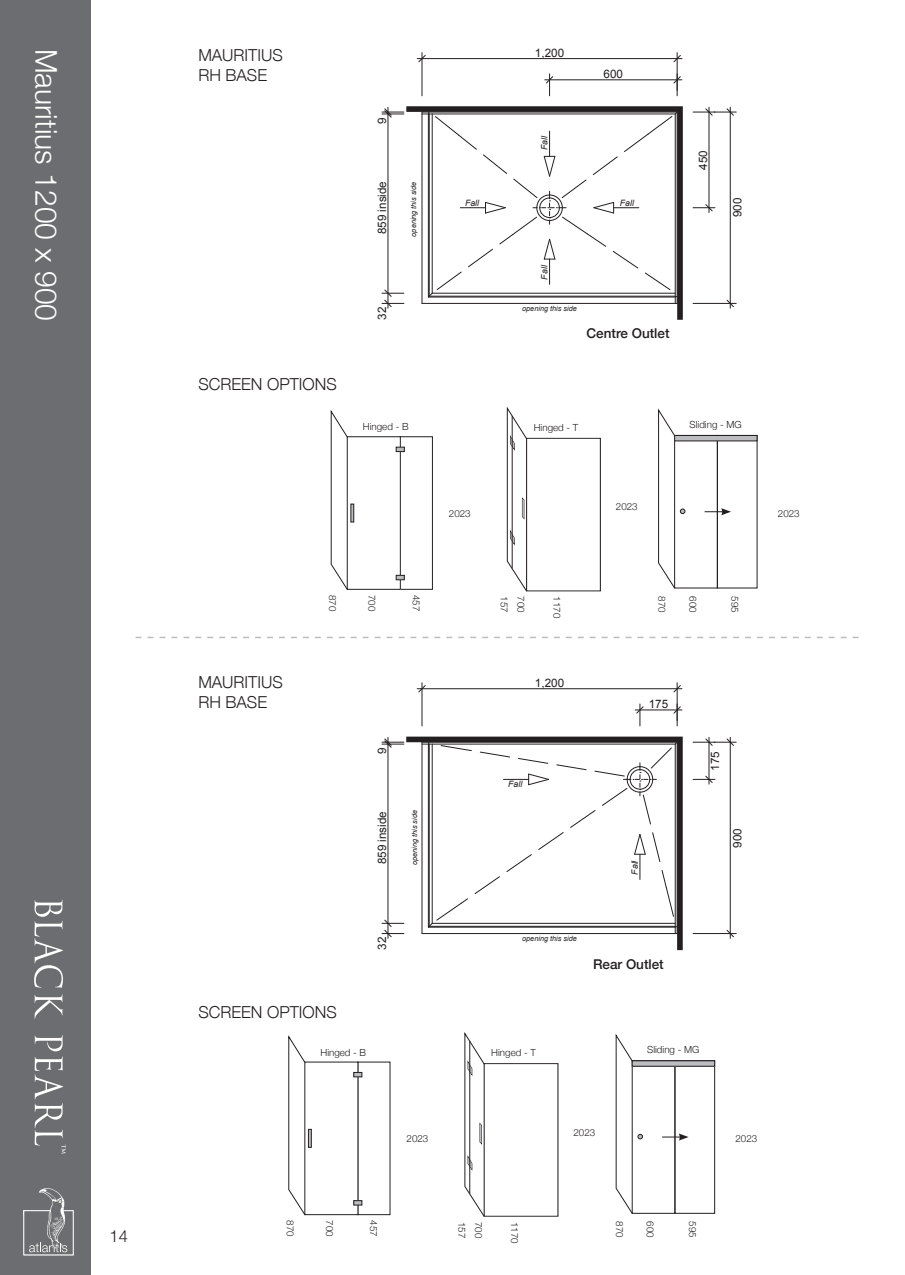
<style>
.page{position:relative;width:905px;height:1275px;background:#fff}
.page>*{position:absolute;margin:0;border:0;box-sizing:border-box;transform-origin:0 0}
.t1{font:300 30px "Helvetica Neue";color:#fff}
.t2{font:300 16.5px/19.8px "Helvetica Neue";color:#231f20}
.t3{font:500 13.5px "Helvetica Neue";color:#231f20}
.t4{font:11.7px "Arial";color:#231f20}
.t5{font:11.7px "Arial";color:#231f20}
.t6{font:300 9.75px "Helvetica Neue";color:#231f20}
.t7{font:italic 8.7px "Arial";color:#231f20}
.t8{font:italic 7.35px "Arial";color:#231f20}
.s1{font-style:inherit}
</style>
<div class="page">
<div style="left:0;top:0;width:91px;height:1275px;background:#6c6d70"></div>
<svg style="left:23px;top:1188px;width:51px;height:68px"></svg>
<svg style="left:34px;top:900px;width:29px;height:88px"></svg>
<svg style="left:35px;top:995px;width:27px;height:24px"></svg>
<svg style="left:35px;top:1035px;width:31px;height:119px"></svg>
<hr style="left:709px;top:112px;width:1px;height:100px;background:#231f20">
<svg style="left:693px;top:204px;width:22px;height:8px"></svg>
<hr style="left:550px;top:80px;width:132px;height:1px;background:#231f20">
<svg style="left:673px;top:74px;width:8px;height:22px"></svg>
<svg style="left:545px;top:74px;width:8px;height:22px"></svg>
<hr style="left:730px;top:112px;width:1px;height:196px;background:#231f20">
<svg style="left:726px;top:299px;width:8px;height:8px"></svg>
<hr style="left:693px;top:303px;width:43px;height:1px;background:#231f20">
<svg style="left:693px;top:107px;width:43px;height:9px"></svg>
<hr style="left:422px;top:58px;width:260px;height:1px;background:#231f20">
<svg style="left:673px;top:55px;width:8px;height:8px"></svg>
<svg style="left:417px;top:55px;width:9px;height:8px"></svg>
<hr style="left:677px;top:53px;width:1px;height:37px;background:#231f20">
<hr style="left:422px;top:53px;width:1px;height:43px;background:#231f20">
<hr style="left:388px;top:114px;width:1px;height:179px;background:#231f20">
<svg style="left:382px;top:289px;width:19px;height:19px"></svg>
<svg style="left:382px;top:107px;width:19px;height:11px"></svg>
<svg style="left:401px;top:106px;width:282px;height:214px"></svg>
<svg style="left:404px;top:736px;width:279px;height:215px"></svg>
<svg style="left:428px;top:743px;width:249px;height:184px"></svg>
<hr style="left:432px;top:744px;width:1px;height:179px;background:#231f20">
<hr style="left:429px;top:926px;width:246px;height:1px;background:#231f20">
<hr style="left:432px;top:923px;width:243px;height:1px;background:#231f20">
<hr style="left:428px;top:927px;width:247px;height:1px;background:#231f20">
<hr style="left:429px;top:744px;width:1px;height:182px;background:#231f20">
<hr style="left:428px;top:744px;width:1px;height:183px;background:#231f20">
<hr style="left:422px;top:744px;width:253px;height:1px;background:#231f20">
<hr style="left:675px;top:744px;width:1px;height:189px;background:#231f20">
<hr style="left:677px;top:742px;width:1px;height:191px;background:#231f20">
<hr style="left:422px;top:742px;width:255px;height:1px;background:#231f20">
<hr style="left:422px;top:742px;width:1px;height:191px;background:#231f20">
<hr style="left:422px;top:933px;width:255px;height:1px;background:#231f20">
<hr style="left:422px;top:688px;width:260px;height:1px;background:#231f20">
<svg style="left:673px;top:685px;width:8px;height:8px"></svg>
<svg style="left:417px;top:685px;width:9px;height:8px"></svg>
<hr style="left:677px;top:683px;width:1px;height:38px;background:#231f20">
<hr style="left:422px;top:683px;width:1px;height:43px;background:#231f20">
<hr style="left:730px;top:742px;width:1px;height:196px;background:#231f20">
<svg style="left:726px;top:929px;width:8px;height:8px"></svg>
<hr style="left:693px;top:933px;width:43px;height:1px;background:#231f20">
<hr style="left:640px;top:710px;width:42px;height:1px;background:#231f20">
<svg style="left:673px;top:704px;width:8px;height:22px"></svg>
<svg style="left:635px;top:704px;width:9px;height:22px"></svg>
<hr style="left:709px;top:742px;width:1px;height:42px;background:#231f20">
<svg style="left:693px;top:775px;width:22px;height:8px"></svg>
<svg style="left:693px;top:737px;width:43px;height:9px"></svg>
<hr style="left:388px;top:744px;width:1px;height:179px;background:#231f20">
<svg style="left:382px;top:919px;width:22px;height:19px"></svg>
<svg style="left:382px;top:737px;width:22px;height:11px"></svg>
<div style="left:400px;top:436px;width:33px;height:154px;border:1px solid #231f20"></div>
<div style="left:347px;top:436px;width:54px;height:154px;border:1px solid #231f20"></div>
<div style="left:396px;top:447px;width:8px;height:5px;background:#bcbdc0"></div>
<div style="left:396px;top:447px;width:8px;height:5px;border:1px solid #231f20"></div>
<div style="left:396px;top:575px;width:8px;height:5px;background:#bcbdc0"></div>
<div style="left:396px;top:575px;width:8px;height:5px;border:1px solid #231f20"></div>
<div style="left:351px;top:504px;width:3px;height:18px;border:1px solid #231f20"></div>
<svg style="left:331px;top:410px;width:17px;height:180px"></svg>
<div style="left:674px;top:435px;width:44px;height:153px;border:1px solid #231f20"></div>
<svg style="left:705px;top:508px;width:26px;height:7px"></svg>
<div style="left:675px;top:435px;width:82px;height:6px;background:#bcbdc0"></div>
<div style="left:674px;top:435px;width:83px;height:6px;border:1px solid #231f20"></div>
<svg style="left:658px;top:408px;width:27px;height:181px"></svg>
<div style="left:526px;top:438px;width:75px;height:153px;border:1px solid #231f20"></div>
<svg style="left:507px;top:407px;width:20px;height:185px"></svg>
<hr style="left:512px;top:416px;width:1px;height:153px;background:#231f20">
<svg style="left:136px;top:637px;width:722px;height:1px"></svg>
<div style="left:354px;top:1072px;width:8px;height:5px;background:#bcbdc0"></div>
<div style="left:354px;top:1072px;width:8px;height:5px;border:1px solid #231f20"></div>
<div style="left:354px;top:1200px;width:8px;height:5px;background:#bcbdc0"></div>
<div style="left:354px;top:1200px;width:8px;height:5px;border:1px solid #231f20"></div>
<div style="left:308px;top:1129px;width:3px;height:18px;border:1px solid #231f20"></div>
<svg style="left:288px;top:1035px;width:18px;height:180px"></svg>
<div style="left:675px;top:1060px;width:40px;height:153px;border:1px solid #231f20"></div>
<div style="left:632px;top:1060px;width:43px;height:153px;border:1px solid #231f20"></div>
<svg style="left:662px;top:1133px;width:27px;height:7px"></svg>
<div style="left:632px;top:1061px;width:83px;height:5px;background:#bcbdc0"></div>
<div style="left:632px;top:1060px;width:83px;height:6px;border:1px solid #231f20"></div>
<svg style="left:616px;top:1034px;width:27px;height:180px"></svg>
<svg style="left:464px;top:1032px;width:21px;height:185px"></svg>
<hr style="left:469px;top:1041px;width:1px;height:153px;background:#231f20">
<h1 class="t1" style="left:70px;top:49px;width:274px;rotate:90deg">Mauritius 1200 x 900</h1>
<h2 class="t2" style="left:198px;top:45px;width:86px">MAURITIUS<br>RH BASE</h2>
<h2 class="t2" style="left:198px;top:373px;width:140px">SCREEN OPTIONS</h2>
<p class="t4" style="left:374px;top:124px;width:8px;rotate:-90deg">9</p>
<p class="t4" style="left:374px;top:234px;width:55px;rotate:-90deg">8<span class="s1">59</span> inside</p>
<p class="t8" style="left:409px;top:237px;width:56px;rotate:-90deg">opening this side</p>
<p class="t5" style="left:374px;top:320px;width:14px;rotate:-90deg">32</p>
<p class="t6" style="left:363px;top:419px;width:47px">Hinged - B</p>
<p class="t7" style="left:465px;top:197px;width:16px">Fall</p>
<p class="t4" style="left:535px;top:45px;width:31px">1,200</p>
<p class="t7" style="left:539px;top:150px;width:16px;rotate:-90deg">Fall</p>
<p class="t4" style="left:604px;top:66px;width:21px">600</p>
<p class="t7" style="left:620px;top:197px;width:16px">Fall</p>
<p class="t7" style="left:539px;top:279px;width:16px;rotate:-90deg">Fall</p>
<p class="t8" style="left:522px;top:304px;width:56px">opening this side</p>
<h3 class="t3" style="left:586px;top:322px;width:85px">Centre Outlet</h3>
<p class="t4" style="left:695px;top:170px;width:21px;rotate:-90deg">450</p>
<p class="t4" style="left:730px;top:217px;width:21px;rotate:-90deg">900</p>
<p class="t6" style="left:534px;top:419px;width:46px">Hinged - T</p>
<p class="t6" style="left:690px;top:417px;width:54px">Sliding - MG</p>
<p class="t6" style="left:616px;top:499px;width:23px">2023</p>
<p class="t6" style="left:449px;top:506px;width:23px">2023</p>
<p class="t6" style="left:778px;top:506px;width:23px">2023</p>
<h2 class="t2" style="left:198px;top:672px;width:86px">MAURITIUS<br>RH BASE</h2>
<p class="t6" style="left:341px;top:595px;width:18px;rotate:90deg">870</p>
<p class="t6" style="left:380px;top:595px;width:18px;rotate:90deg">700</p>
<p class="t6" style="left:424px;top:595px;width:18px;rotate:90deg">457</p>
<p class="t6" style="left:670px;top:596px;width:18px;rotate:90deg">870</p>
<p class="t6" style="left:701px;top:596px;width:18px;rotate:90deg">600</p>
<p class="t6" style="left:743px;top:596px;width:18px;rotate:90deg">595</p>
<p class="t6" style="left:512px;top:596px;width:18px;rotate:90deg">157</p>
<p class="t6" style="left:529px;top:596px;width:18px;rotate:90deg">700</p>
<p class="t6" style="left:565px;top:596px;width:23px;rotate:90deg">1170</p>
<p class="t4" style="left:535px;top:675px;width:31px">1,200</p>
<p class="t4" style="left:649px;top:696px;width:21px">175</p>
<p class="t4" style="left:374px;top:754px;width:8px;rotate:-90deg">9</p>
<p class="t4" style="left:707px;top:770px;width:21px;rotate:-90deg">175</p>
<p class="t7" style="left:508px;top:778px;width:16px">Fall</p>
<p class="t4" style="left:374px;top:864px;width:55px;rotate:-90deg">8<span class="s1">59</span> inside</p>
<p class="t8" style="left:410px;top:865px;width:56px;rotate:-90deg">opening this side</p>
<p class="t7" style="left:629px;top:875px;width:16px;rotate:-90deg">Fall</p>
<p class="t4" style="left:730px;top:847px;width:21px;rotate:-90deg">900</p>
<p class="t5" style="left:374px;top:950px;width:14px;rotate:-90deg">32</p>
<p class="t8" style="left:522px;top:934px;width:56px">opening this side</p>
<h3 class="t3" style="left:593px;top:953px;width:72px">Rear Outlet</h3>
<h2 class="t2" style="left:110px;top:1226px;width:20px">14</h2>
<h2 class="t2" style="left:198px;top:1001px;width:140px">SCREEN OPTIONS</h2>
<p class="t6" style="left:320px;top:1044px;width:47px">Hinged - B</p>
<p class="t6" style="left:491px;top:1044px;width:46px">Hinged - T</p>
<p class="t6" style="left:647px;top:1042px;width:54px">Sliding - MG</p>
<p class="t6" style="left:573px;top:1124px;width:23px">2023</p>
<p class="t6" style="left:407px;top:1131px;width:23px">2023</p>
<p class="t6" style="left:735px;top:1131px;width:23px">2023</p>
<p class="t6" style="left:298px;top:1220px;width:18px;rotate:90deg">870</p>
<p class="t6" style="left:337px;top:1220px;width:18px;rotate:90deg">700</p>
<p class="t6" style="left:382px;top:1220px;width:18px;rotate:90deg">457</p>
<p class="t6" style="left:627px;top:1221px;width:18px;rotate:90deg">870</p>
<p class="t6" style="left:658px;top:1221px;width:18px;rotate:90deg">600</p>
<p class="t6" style="left:700px;top:1221px;width:18px;rotate:90deg">595</p>
<p class="t6" style="left:470px;top:1222px;width:18px;rotate:90deg">157</p>
<p class="t6" style="left:486px;top:1222px;width:18px;rotate:90deg">700</p>
<p class="t6" style="left:522px;top:1222px;width:23px;rotate:90deg">1170</p>
</div>
